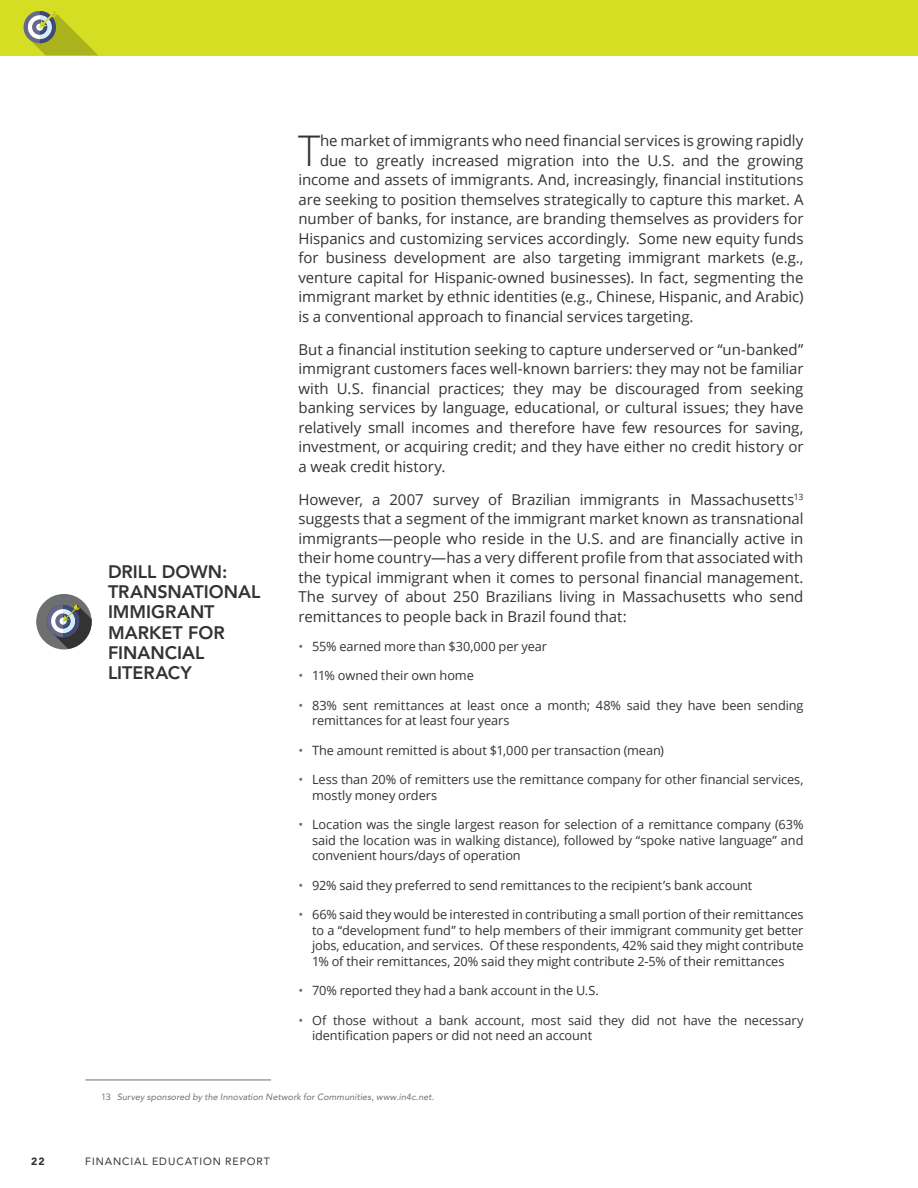
<style>
.page{position:relative;width:918px;height:1188px;background:#fff}
.page>*{position:absolute;margin:0;border:0;box-sizing:border-box;transform-origin:0 0}
.t1{font:300 42.3px "Open Sans";color:#333334}
.t2{font:800 18px/20.2px "Avenir LT Std";color:#333334}
.t3{font:15px/19.5px "Open Sans";letter-spacing:-.005em;color:#333334;text-align:justify}
.t4{font:12.75px/15.8px "Open Sans";letter-spacing:-.005em;color:#333334}
.t5{font:10.5px "Avenir LT Std";letter-spacing:.09em;color:#333334}
.t6{font:900 10.5px "Avenir LT Std";color:#333334}
.t7{font:italic 9px "Avenir LT Std";letter-spacing:.01em;color:#6e6f71}
.s1{color:#6e6f71}
.s2{font-family:"Open Sans";font-style:normal}
</style>
<div class="page">
<div style="left:0;top:0;width:918px;height:55px;background:#d6de24"></div>
<hr style="left:85px;top:1080px;width:186px;height:1px;background:#6e6f71">
<div style="left:36px;top:594px;width:56px;height:55px;background:#6e6f71;border-radius:50%"></div>
<svg style="left:47px;top:604px;width:45px;height:45px"></svg>
<svg style="left:24px;top:11px;width:74px;height:44px"></svg>
<p class="t2" style="left:108px;top:562px;width:154px">DRILL DOWN:<br>TRANSNATIONAL<br>IMMIGRANT<br>MARKET FOR<br>FINANCIAL<br>LITERACY</p>
<h1 class="t1" style="left:298px;top:122px;width:24px">T</h1>
<p class="t3" style="left:320px;top:131px;width:485px">he market of immigrants who need financial services is growing rapidly</p>
<p class="t3" style="left:320px;top:150px;width:485px">due to greatly increased migration into the U.S. and the growing</p>
<p class="t3" style="left:299px;top:170px;width:507px">income and assets of immigrants. And, increasingly, financial institutions</p>
<p class="t3" style="left:299px;top:189px;width:507px">are seeking to position themselves strategically to capture this market. A</p>
<p class="t3" style="left:299px;top:209px;width:507px">number of banks, for instance, are branding themselves as providers for</p>
<p class="t3" style="left:299px;top:228px;width:507px">Hispanics and customizing services accordingly. Some new equity funds</p>
<p class="t3" style="left:299px;top:248px;width:507px">for business development are also targeting immigrant markets (e.g.,</p>
<p class="t3" style="left:299px;top:267px;width:507px">venture capital for Hispanic-owned businesses). In fact, segmenting the</p>
<p class="t3" style="left:299px;top:287px;width:507px">immigrant market by ethnic identities (e.g., Chinese, Hispanic, and Arabic)</p>
<p class="t3" style="left:299px;top:306px;width:397px">is a conventional approach to financial services targeting.</p>
<p class="t3" style="left:299px;top:339px;width:507px">But a financial institution seeking to capture underserved or “un-banked” immigrant customers faces well-known barriers: they may not be familiar with U.S. financial practices; they may be discouraged from seeking banking services by language, educational, or cultural issues; they have relatively small incomes and therefore have few resources for saving, investment, or acquiring credit; and they have either no credit history or a weak credit history.</p>
<p class="t3" style="left:299px;top:489px;width:507px">However, a 2007 survey of Brazilian immigrants in Massachusetts<sup>13 </sup>suggests that a segment of the immigrant market known as transnational immigrants—people who reside in the U.S. and are financially active in their home country—has a very different profile from that associated with the typical immigrant when it comes to personal financial management.<br>The survey of about 250 Brazilians living in Massachusetts who send remittances to people back in Brazil found that:</p>
<p class="t4" style="left:299px;top:638px;width:250px"><span class="s1">•</span> 55% earned more than $30,000 per year</p>
<p class="t4" style="left:299px;top:668px;width:177px"><span class="s1">•</span> 11% owned their own home</p>
<p class="t4" style="left:312px;top:697px;width:493px;text-indent:-14px"><span class="s1">•</span> 83% sent remittances at least once a month; 48% said they have been sending remittances for at least four years</p>
<p class="t4" style="left:299px;top:742px;width:367px"><span class="s1">•</span> The amount remitted is about $1,000 per transaction (mean)</p>
<p class="t4" style="left:312px;top:771px;width:493px;text-indent:-14px"><span class="s1">•</span> Less than 20% of remitters use the remittance company for other financial services, mostly money orders</p>
<p class="t4" style="left:312px;top:816px;width:493px;text-align:justify;text-indent:-14px"><span class="s1">•</span> Location was the single largest reason for selection of a remittance company (63% said the location was in walking distance), followed by “spoke native language” and convenient hours/days of operation</p>
<p class="t4" style="left:299px;top:877px;width:455px"><span class="s1">•</span> 92% said they preferred to send remittances to the recipient’s bank account</p>
<p class="t4" style="left:312px;top:906px;width:493px;text-align:justify;text-indent:-14px"><span class="s1">•</span> 66% said they would be interested in contributing a small portion of their remittances to a “development fund” to help members of their immigrant community get better jobs, education, and services. Of these respondents, 42% said they might contribute 1% of their remittances, 20% said they might contribute 2-5% of their remittances</p>
<p class="t4" style="left:299px;top:983px;width:302px"><span class="s1">•</span> 70% reported they had a bank account in the U.S.</p>
<p class="t4" style="left:312px;top:1012px;width:493px;text-indent:-14px"><span class="s1">•</span> Of those without a bank account, most said they did not have the necessary identification papers or did not need an account</p>
<p class="t7" style="left:101px;top:1092px;width:335px"><span class="s2">13</span> Survey sponsored by the Innovation Network for Communities, www.in4c.net.</p>
<p class="t6" style="left:31px;top:1155px;width:15px">22</p>
<p class="t5" style="left:85px;top:1155px;width:186px">FINANCIAL EDUCATION REPORT</p>
</div>
